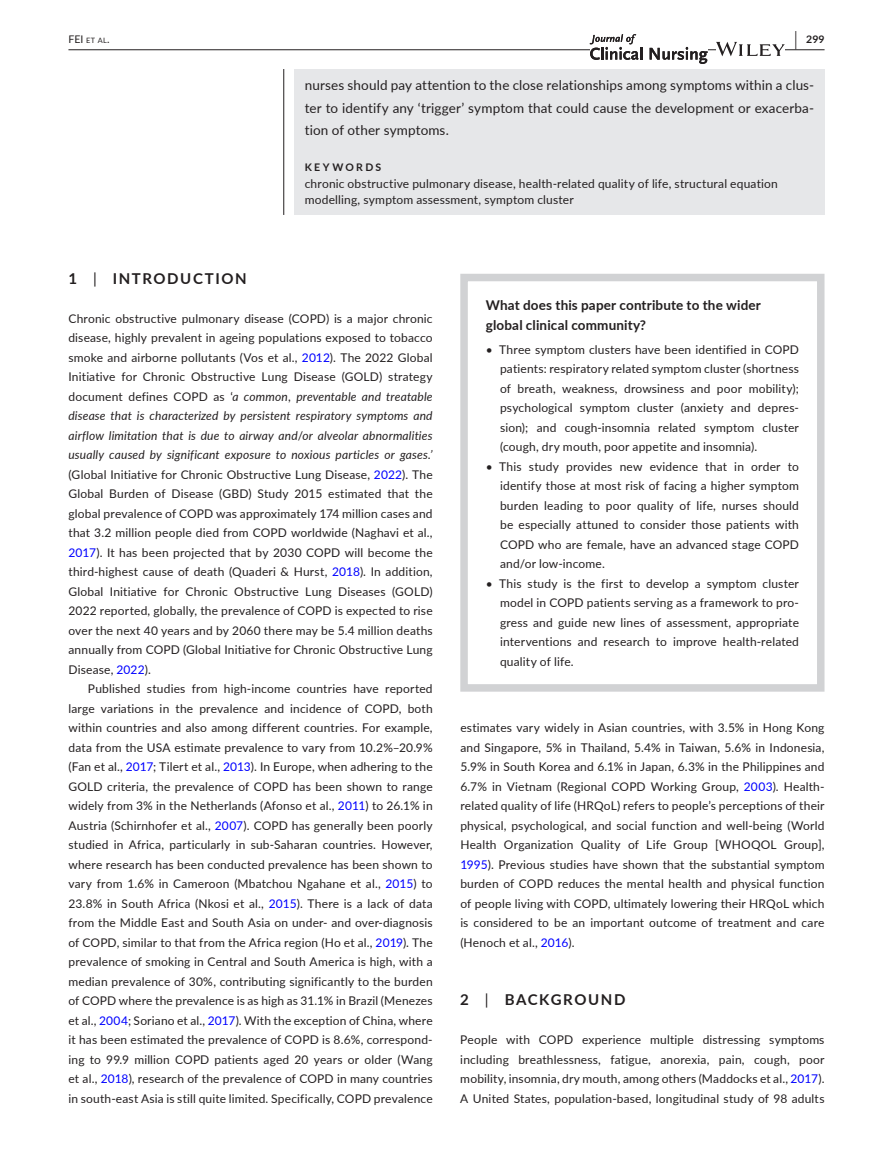
<style>
.page{position:relative;width:893px;height:1174px;background:#fff}
.page>*{position:absolute;margin:0;border:0;box-sizing:border-box;transform-origin:0 0}
.t1{font:700 15px "Lato";letter-spacing:.105em;color:#231f20}
.t2{font:13.5px/22.5px "Lato";letter-spacing:.01em;color:#231f20;text-align:justify}
.t3{font:700 13.5px/19.5px "Lato";letter-spacing:.01em;color:#231f20}
.t4{font:12px/19.5px "Lato";letter-spacing:.015em;color:#231f20;text-align:justify}
.t5{font:700 10.5px "Lato";letter-spacing:.22em;color:#231f20}
.t6{font:10.5px "Lato";color:#231f20}
.s1{font-size:7.35px}
.s2{font-size:19.5px}
.s3{font-weight:400}
.s4{color:#00f}
.s5{font-style:italic}
</style>
<div class="page">
<hr style="left:68px;top:49px;width:756px;height:1px;background:#231f20">
<div style="left:590px;top:34px;width:118px;height:30px;background:#fff"></div>
<svg style="left:590px;top:34px;width:52px;height:26px"></svg>
<svg style="left:650px;top:47px;width:58px;height:17px"></svg>
<svg style="left:716px;top:42px;width:69px;height:14px"></svg>
<div style="left:294px;top:69px;width:530px;height:146px;background:#e6e7e9"></div>
<hr style="left:283px;top:69px;width:1px;height:146px;background:#231f20">
<div style="left:460px;top:274px;width:364px;height:417px;border:8px solid #d1d2d4"></div>
<p class="t6" style="left:68px;top:31px;width:43px">FEI <span class="s1">et al</span>.</p>
<p class="t5" style="left:795px;top:31px;width:31px"><span class="s2">|</span> 299</p>
<p class="t2" style="left:305px;top:74px;width:511px">nurses should pay attention to the close relationships among symptoms within a clus&shy;ter to identify any ‘trigger’ symptom that could cause the development or exacerba&shy;tion of other symptoms.</p>
<p class="t5" style="left:305px;top:160px;width:78px">KEYWORDS</p>
<p class="t4" style="left:305px;top:175px;width:475px;line-height:16.5px">chronic obstructive pulmonary disease, health-related quality of life, structural equation modelling, symptom assessment, symptom cluster</p>
<p class="t1" style="left:68px;top:267px;width:180px">1 <span class="s3">|</span> INTRODUCTION</p>
<p class="t4" style="left:68px;top:308px;width:366px">Chronic obstructive pulmonary disease (COPD) is a major chronic disease, highly prevalent in ageing populations exposed to tobacco smoke and airborne pollutants (Vos et al., <span class="s4">2012</span>). The 2022 Global Initiative for Chronic Obstructive Lung Disease (GOLD) strategy document defines COPD as ‘<span class="s5">a common</span>, <span class="s5">preventable and treatable disease that is characterized by persistent respiratory symptoms and airflow limitation that is due to airway and</span>/<span class="s5">or alveolar abnormalities usually caused by significant exposure to noxious particles or gases</span>.<span class="s5">’ </span>(Global Initiative for Chronic Obstructive Lung Disease, <span class="s4">2022</span>). The Global Burden of Disease (GBD) Study 2015 estimated that the global prevalence of COPD was approximately 174 million cases and that 3.2 million people died from COPD worldwide (Naghavi et al., <span class="s4">2017</span>). It has been projected that by 2030 COPD will become the third-highest cause of death (Quaderi &amp; Hurst, <span class="s4">2018</span>). In addition, Global Initiative for Chronic Obstructive Lung Diseases (GOLD)<br>2022 reported, globally, the prevalence of COPD is expected to rise over the next 40 years and by 2060 there may be 5.4 million deaths annually from COPD (Global Initiative for Chronic Obstructive Lung Disease, <span class="s4">2022</span>).</p>
<p class="t4" style="left:68px;top:678px;width:366px;text-indent:20px">Published studies from high-income countries have reported large variations in the prevalence and incidence of COPD, both within countries and also among different countries. For example, data from the USA estimate prevalence to vary from 10.2%–20.9% (Fan et al., <span class="s4">2017</span>; Tilert et al., <span class="s4">2013</span>). In Europe, when adhering to the GOLD criteria, the prevalence of COPD has been shown to range widely from 3% in the Netherlands (Afonso et al., <span class="s4">2011</span>) to 26.1% in Austria (Schirnhofer et al., <span class="s4">2007</span>). COPD has generally been poorly studied in Africa, particularly in sub-Saharan countries. However, where research has been conducted prevalence has been shown to vary from 1.6% in Cameroon (Mbatchou Ngahane et al., <span class="s4">2015</span>) to 23.8% in South Africa (Nkosi et al., <span class="s4">2015</span>). There is a lack of data from the Middle East and South Asia on under- and over-diagnosis of COPD, similar to that from the Africa region (Ho et al., <span class="s4">2019</span>). The prevalence of smoking in Central and South America is high, with a median prevalence of 30%, contributing significantly to the burden of COPD where the prevalence is as high as 31.1% in Brazil (Menezes et al., <span class="s4">2004</span>; Soriano et al., <span class="s4">2017</span>). With the exception of China, where it has been estimated the prevalence of COPD is 8.6%, correspond&shy;ing to 99.9 million COPD patients aged 20 years or older (Wang et al., <span class="s4">2018</span>), research of the prevalence of COPD in many countries in south-east Asia is still quite limited. Specifically, COPD prevalence</p>
<p class="t3" style="left:486px;top:295px;width:277px">What does this paper contribute to the wider global clinical community?</p>
<p class="t4" style="left:500px;top:339px;width:300px;text-indent:-14px">• Three symptom clusters have been identified in COPD patients: respiratory related symptom cluster (shortness of breath, weakness, drowsiness and poor mobility); psychological symptom cluster (anxiety and depres&shy;sion); and cough-insomnia related symptom cluster (cough, dry mouth, poor appetite and insomnia).</p>
<p class="t4" style="left:500px;top:456px;width:300px;text-indent:-14px">• This study provides new evidence that in order to identify those at most risk of facing a higher symptom burden leading to poor quality of life, nurses should be especially attuned to consider those patients with COPD who are female, have an advanced stage COPD and/or low-income.</p>
<p class="t4" style="left:500px;top:573px;width:300px;text-indent:-14px">• This study is the first to develop a symptom cluster model in COPD patients serving as a framework to pro&shy;gress and guide new lines of assessment, appropriate interventions and research to improve health-related quality of life.</p>
<p class="t4" style="left:460px;top:717px;width:366px">estimates vary widely in Asian countries, with 3.5% in Hong Kong and Singapore, 5% in Thailand, 5.4% in Taiwan, 5.6% in Indonesia, 5.9% in South Korea and 6.1% in Japan, 6.3% in the Philippines and 6.7% in Vietnam (Regional COPD Working Group, <span class="s4">2003</span>). Health&shy;related quality of life (HRQoL) refers to people’s perceptions of their physical, psychological, and social function and well-being (World Health Organization Quality of Life Group [WHOQOL Group], <span class="s4">1995</span>). Previous studies have shown that the substantial symptom burden of COPD reduces the mental health and physical function of people living with COPD, ultimately lowering their HRQoL which is considered to be an important outcome of treatment and care (Henoch et al., <span class="s4">2016</span>).</p>
<p class="t1" style="left:460px;top:989px;width:167px">2 <span class="s3">|</span> BACKGROUND</p>
<p class="t4" style="left:460px;top:1029px;width:366px">People with COPD experience multiple distressing symptoms including breathlessness, fatigue, anorexia, pain, cough, poor mobility, insomnia, dry mouth, among others (Maddocks et al., <span class="s4">2017</span>).<br>A United States, population-based, longitudinal study of 98 adults</p>
</div>
